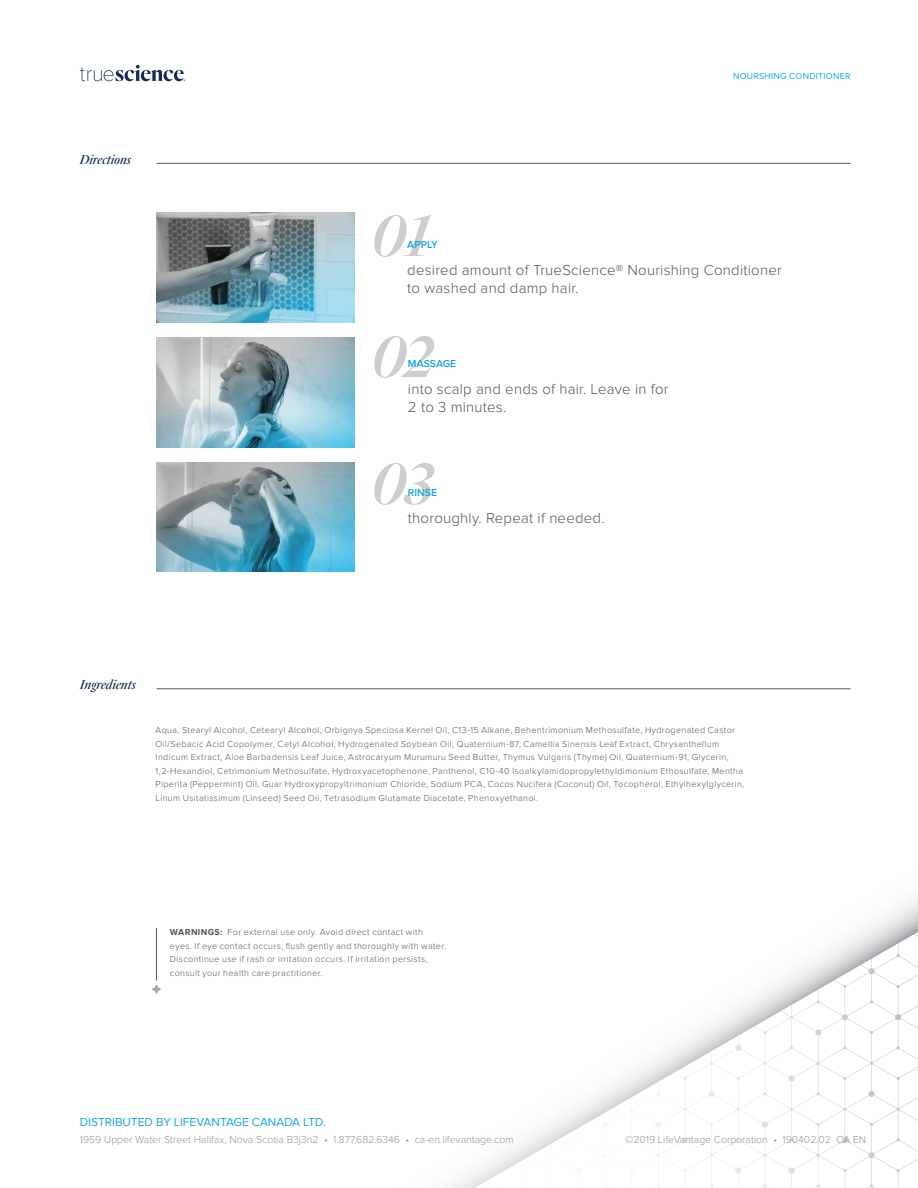
<style>
.page{position:relative;width:918px;height:1188px;background:#fff}
.page>*{position:absolute;margin:0;border:0;box-sizing:border-box;transform-origin:0 0}
.t1{font:300 15px/18px "Proxima Nova";letter-spacing:.015em;color:#555659}
.t2{font:italic 500 13.5px "Quarto";color:#0d2b51}
.t3{font:12px "Proxima Nova";color:#16a6df}
.t4{font:300 10.5px "Proxima Nova";color:#939598}
.t5{font:600 10.5px "Proxima Nova";color:#14a8e0}
.t6{font:300 9px/13.5px "Proxima Nova";letter-spacing:.04em;color:#555659}
.t7{font:9px "Proxima Nova";letter-spacing:.025em;color:#14a8e0}
.s1{font-weight:700}
</style>
<div class="page">
<svg style="left:374px;top:463px;width:60px;height:42px"></svg>
<svg style="left:374px;top:336px;width:60px;height:42px"></svg>
<svg style="left:374px;top:215px;width:57px;height:42px"></svg>
<svg style="left:80px;top:65px;width:105px;height:16px"></svg>
<img style="left:449px;top:897px;width:469px;height:291px">
<hr style="left:157px;top:163px;width:693px;height:1px;background:#555659">
<hr style="left:157px;top:688px;width:693px;height:1px;background:#555659">
<svg style="left:152px;top:985px;width:9px;height:9px"></svg>
<hr style="left:156px;top:928px;width:1px;height:53px;background:#555659">
<img style="left:157px;top:213px;width:198px;height:110px">
<img style="left:157px;top:338px;width:198px;height:109px">
<img style="left:157px;top:462px;width:198px;height:110px">
<h2 class="t2" style="left:80px;top:150px;width:53px">Directions</h2>
<p class="t7" style="left:733px;top:71px;width:119px">NOURSHING CONDITIONER</p>
<p class="t5" style="left:407px;top:239px;width:32px">APPLY</p>
<h1 class="t1" style="left:407px;top:261px;width:376px">desired amount of TrueScience® Nourishing Conditioner to washed and damp hair.</h1>
<p class="t5" style="left:408px;top:357px;width:50px">MASSAGE</p>
<h1 class="t1" style="left:408px;top:380px;width:262px">into scalp and ends of hair. Leave in for<br>2 to 3 minutes.</h1>
<p class="t5" style="left:408px;top:486px;width:31px">RINSE</p>
<h1 class="t1" style="left:408px;top:509px;width:198px">thoroughly. Repeat if needed.</h1>
<h2 class="t2" style="left:80px;top:676px;width:57px">Ingredients</h2>
<p class="t6" style="left:156px;top:724px;width:590px">Aqua, Stearyl Alcohol, Cetearyl Alcohol, Orbignya Speciosa Kernel Oil, C13-15 Alkane, Behentrimonium Methosulfate, Hydrogenated Castor Oil/Sebacic Acid Copolymer, Cetyl Alcohol, Hydrogenated Soybean Oil, Quaternium-87, Camellia Sinensis Leaf Extract, Chrysanthellum Indicum Extract, Aloe Barbadensis Leaf Juice, Astrocaryum Murumuru Seed Butter, Thymus Vulgaris (Thyme) Oil, Quaternium-91, Glycerin, 1,2-Hexandiol, Cetrimonium Methosulfate, Hydroxyacetophenone, Panthenol, C10-40 Isoalkylamidopropylethyldimonium Ethosulfate, Mentha Piperita (Peppermint) Oil, Guar Hydroxypropyltrimonium Chloride, Sodium PCA, Cocos Nucifera (Coconut) Oil, Tocopherol, Ethylhexylglycerin, Linum Usitatissimum (Linseed) Seed Oil, Tetrasodium Glutamate Diacetate, Phenoxyethanol.</p>
<p class="t6" style="left:170px;top:926px;width:278px"><span class="s1">WARNINGS:</span> For external use only. Avoid direct contact with eyes. If eye contact occurs, flush gently and thoroughly with water.<br>Discontinue use if rash or irritation occurs. If irritation persists, consult your health care practitioner.</p>
<h3 class="t3" style="left:80px;top:1115px;width:248px">DISTRIBUTED BY LIFEVANTAGE CANADA LTD.</h3>
<p class="t4" style="left:80px;top:1133px;width:435px">1959 Upper Water Street Halifax, Nova Scotia B3j3n2 • 1.877.682.6346 • ca-en.lifevantage.com</p>
<p class="t4" style="left:625px;top:1133px;width:242px">©2019 LifeVantage Corporation • 190402.02 CA EN</p>
</div>
